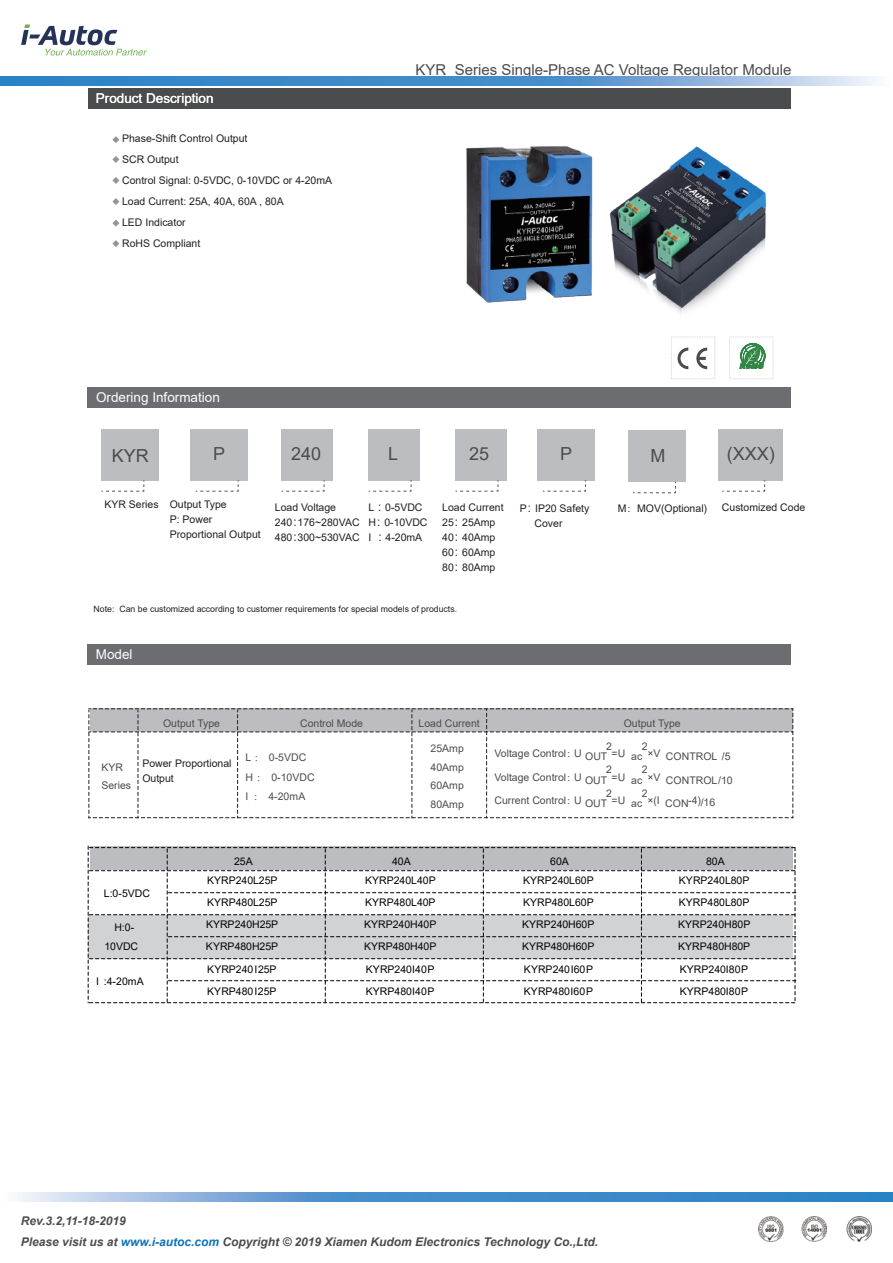
<style>
.page{position:relative;width:893px;height:1263px;background:#fff}
.page>*{position:absolute;margin:0;border:0;box-sizing:border-box;transform-origin:0 0}
.t1{font:18px "Arial";color:#4b4c4d}
.t2{font:15px "Arial";color:#4b4c4d}
.t3{font:13.5px "Arial";color:#fff}
.t4{font:italic 700 12px/21px "Arial";color:#4b4c4d}
.t5{font:10.5px/15px "Arial";color:#231f20}
.t6{font:10.5px/18.6px "Arial";letter-spacing:-.005em;color:#030303;text-align:center}
.t7{font:10.5px/8.9px "Arial";color:#4b4c4d}
.t8{font:8.7px "Arial";color:#231f20}
.s1{font-family:"Source Han Sans CN";font-weight:300}
.s2{font-family:"Adobe Song Std";font-weight:300}
.s3{color:#1074bc}
</style>
<div class="page">
<svg style="left:21px;top:24px;width:126px;height:32px"></svg>
<img style="left:759px;top:1216px;width:113px;height:26px">
<div style="left:88px;top:88px;width:702px;height:20px;background:#4b4c4d"></div>
<div style="left:88px;top:387px;width:703px;height:20px;background:#6c6d70"></div>
<div style="left:101px;top:429px;width:58px;height:51px;background:#bcbdc0"></div>
<svg style="left:101px;top:480px;width:44px;height:12px"></svg>
<div style="left:282px;top:429px;width:51px;height:51px;background:#bcbdc0"></div>
<svg style="left:282px;top:480px;width:43px;height:12px"></svg>
<div style="left:369px;top:429px;width:51px;height:51px;background:#bcbdc0"></div>
<svg style="left:369px;top:480px;width:43px;height:12px"></svg>
<div style="left:456px;top:429px;width:51px;height:51px;background:#bcbdc0"></div>
<svg style="left:456px;top:480px;width:43px;height:12px"></svg>
<div style="left:537px;top:429px;width:58px;height:51px;background:#bcbdc0"></div>
<svg style="left:543px;top:480px;width:43px;height:12px"></svg>
<div style="left:190px;top:429px;width:58px;height:51px;background:#bcbdc0"></div>
<svg style="left:196px;top:480px;width:43px;height:12px"></svg>
<div style="left:719px;top:429px;width:64px;height:51px;background:#bcbdc0"></div>
<svg style="left:722px;top:480px;width:43px;height:12px"></svg>
<svg style="left:112px;top:136px;width:7px;height:7px"></svg>
<svg style="left:112px;top:156px;width:7px;height:7px"></svg>
<svg style="left:112px;top:198px;width:7px;height:7px"></svg>
<svg style="left:112px;top:177px;width:7px;height:7px"></svg>
<svg style="left:112px;top:220px;width:7px;height:7px"></svg>
<svg style="left:112px;top:240px;width:7px;height:7px"></svg>
<div style="left:88px;top:644px;width:703px;height:20px;background:#6c6d70"></div>
<img style="left:638px;top:146px;width:129px;height:168px">
<div style="left:671px;top:337px;width:44px;height:42px;border:1px dashed #d1d2d4"></div>
<div style="left:729px;top:337px;width:44px;height:42px;border:1px dashed #d1d2d4"></div>
<svg style="left:677px;top:348px;width:30px;height:21px"></svg>
<svg style="left:739px;top:343px;width:26px;height:26px"></svg>
<svg style="left:88px;top:846px;width:708px;height:158px"></svg>
<svg style="left:89px;top:708px;width:705px;height:110px"></svg>
<div style="left:628px;top:431px;width:58px;height:51px;background:#bcbdc0"></div>
<svg style="left:633px;top:482px;width:43px;height:11px"></svg>
<svg style="left:18px;top:1192px;width:875px;height:9px"></svg>
<svg style="left:0;top:77px;width:876px;height:8px"></svg>
<img style="left:466px;top:146px;width:172px;height:157px">
<p class="t3" style="left:96px;top:89px;width:119px">Product Description</p>
<p class="t5" style="left:122px;top:128px;width:212px;line-height:21px">Phase-Shift Control Output<br>SCR Output<br>Control Signal: 0-5VDC, 0-10VDC or 4-20mA<br>Load Current: 25A, 40A, 60A , 80A<br>LED Indicator<br>RoHS Compliant</p>
<p class="t3" style="left:96px;top:388px;width:125px">Ordering Information</p>
<h2 class="t2" style="left:415px;top:60px;width:378px">KYR Series Single-Phase AC Voltage Regulator Module</h2>
<h1 class="t1" style="left:112px;top:443px;width:39px">KYR</h1>
<h1 class="t1" style="left:291px;top:442px;width:32px">240</h1>
<h1 class="t1" style="left:469px;top:442px;width:22px">25</h1>
<h1 class="t1" style="left:213px;top:442px;width:14px">P</h1>
<h1 class="t1" style="left:560px;top:442px;width:14px">P</h1>
<h1 class="t1" style="left:388px;top:442px;width:12px">L</h1>
<h1 class="t1" style="left:650px;top:443px;width:16px">M</h1>
<h1 class="t1" style="left:727px;top:442px;width:50px">(XXX)</h1>
<p class="t5" style="left:104px;top:497px;width:56px">KYR Series</p>
<p class="t5" style="left:170px;top:497px;width:93px">Output Type<br>P: Power<br>Proportional Output</p>
<p class="t5" style="left:275px;top:500px;width:86px">Load Voltage<br>240<span class="s1">：</span>176~280VAC<br>480<span class="s1">：</span>300~530VAC</p>
<p class="t5" style="left:369px;top:500px;width:60px">L <span class="s1">：</span>0-5VDC<br>H<span class="s1">：</span>0-10VDC<br>I <span class="s1">：</span>4-20mA</p>
<p class="t5" style="left:442px;top:500px;width:63px">Load Current<br>25<span class="s1">：</span>25Amp<br>40<span class="s1">：</span>40Amp<br>60<span class="s1">：</span>60Amp<br>80<span class="s1">：</span>80Amp</p>
<p class="t5" style="left:534px;top:501px;width:56px;text-indent:-15px">P<span class="s1">：</span>IP20 Safety<br>Cover</p>
<p class="t5" style="left:618px;top:501px;width:91px">M<span class="s2">：</span>MOV(Optional)</p>
<p class="t5" style="left:722px;top:500px;width:85px">Customized Code</p>
<p class="t8" style="left:94px;top:603px;width:365px">Note: Can be customized according to customer requirements for special models of products.</p>
<p class="t3" style="left:96px;top:644px;width:38px">Model</p>
<p class="t7" style="left:163px;top:719px;width:59px">Output Type</p>
<p class="t7" style="left:300px;top:719px;width:65px">Control Mode</p>
<p class="t7" style="left:624px;top:719px;width:59px">Output Type</p>
<p class="t7" style="left:419px;top:719px;width:63px">Load Current</p>
<p class="t7" style="left:101px;top:758px;width:31px;line-height:18px">KYR<br>Series</p>
<p class="t5" style="left:142px;top:756px;width:91px">Power Proportional<br>Output</p>
<p class="t7" style="left:245px;top:747px;width:71px;line-height:19.6px">L <span class="s2">：</span> 0-5VDC<br>H <span class="s2">：</span> 0-10VDC<br>I <span class="s2">：</span> 4-20mA</p>
<p class="t7" style="left:494px;top:749px;width:114px">Voltage Control<span class="s2">：</span>U OUT</p>
<p class="t7" style="left:612px;top:742px;width:32px;text-indent:-6px">2<br>=U ac</p>
<p class="t7" style="left:647px;top:741px;width:85px;line-height:10.4px;text-indent:-6px">2<br>×V CONTROL /5</p>
<p class="t7" style="left:431px;top:739px;width:35px;line-height:18.6px;text-align:justify">25Amp 40Amp 60Amp 80Amp</p>
<p class="t7" style="left:494px;top:773px;width:114px">Voltage Control<span class="s2">：</span>U OUT</p>
<p class="t7" style="left:612px;top:765px;width:32px;text-indent:-6px">2<br>=U ac</p>
<p class="t7" style="left:647px;top:764px;width:87px;line-height:10.2px;text-indent:-6px">2<br>×V CONTROL/10</p>
<p class="t7" style="left:494px;top:796px;width:114px">Current Control<span class="s2">：</span>U OUT</p>
<p class="t7" style="left:612px;top:789px;width:32px;text-indent:-6px">2<br>=U ac</p>
<p class="t7" style="left:647px;top:790px;width:55px;line-height:7.4px;text-indent:-6px">2<br>×(I CON-4)</p>
<p class="t7" style="left:701px;top:798px;width:16px">/16</p>
<p class="t6" style="left:234px;top:852px;width:20px">25A</p>
<p class="t6" style="left:392px;top:852px;width:20px">40A</p>
<p class="t6" style="left:706px;top:852px;width:20px">80A</p>
<p class="t6" style="left:550px;top:852px;width:20px">60A</p>
<p class="t6" style="left:104px;top:883px;width:48px">L:0-5VDC</p>
<p class="t6" style="left:207px;top:871px;width:72px">KYRP240L25P</p>
<p class="t6" style="left:365px;top:871px;width:72px">KYRP240L40P</p>
<p class="t6" style="left:523px;top:871px;width:72px">KYRP240L60P</p>
<p class="t6" style="left:207px;top:893px;width:72px">KYRP480L25P</p>
<p class="t6" style="left:365px;top:893px;width:72px">KYRP480L40P</p>
<p class="t6" style="left:679px;top:871px;width:72px">KYRP240L80P</p>
<p class="t6" style="left:523px;top:893px;width:72px">KYRP480L60P</p>
<p class="t6" style="left:679px;top:893px;width:72px">KYRP480L80P</p>
<p class="t6" style="left:104px;top:918px;width:35px">H:0-<br>10VDC</p>
<p class="t6" style="left:206px;top:915px;width:74px">KYRP240H25P</p>
<p class="t6" style="left:364px;top:915px;width:74px">KYRP240H40P</p>
<p class="t6" style="left:522px;top:915px;width:74px">KYRP240H60P</p>
<p class="t6" style="left:678px;top:915px;width:74px">KYRP240H80P</p>
<p class="t6" style="left:206px;top:937px;width:74px">KYRP480H25P</p>
<p class="t6" style="left:364px;top:937px;width:74px">KYRP480H40P</p>
<p class="t6" style="left:522px;top:937px;width:74px">KYRP480H60P</p>
<p class="t6" style="left:678px;top:937px;width:74px">KYRP480H80P</p>
<p class="t6" style="left:207px;top:982px;width:71px">KYRP480I25P</p>
<p class="t6" style="left:366px;top:982px;width:70px">KYRP480I40P</p>
<p class="t6" style="left:524px;top:982px;width:71px">KYRP480I60P</p>
<p class="t6" style="left:680px;top:982px;width:70px">KYRP480I80P</p>
<p class="t6" style="left:207px;top:960px;width:71px">KYRP240I25P</p>
<p class="t6" style="left:366px;top:960px;width:70px">KYRP240I40P</p>
<p class="t6" style="left:524px;top:960px;width:71px">KYRP240I60P</p>
<p class="t6" style="left:680px;top:960px;width:70px">KYRP240I80P</p>
<p class="t6" style="left:96px;top:972px;width:49px">I :4-20mA</p>
<p class="t4" style="left:21px;top:1210px;width:579px">Rev.3.2,11-18-2019<br>Please visit us at <span class="s3">www.i-autoc.com</span> Copyright © 2019 Xiamen Kudom Electronics Technology Co.,Ltd.</p>
</div>
